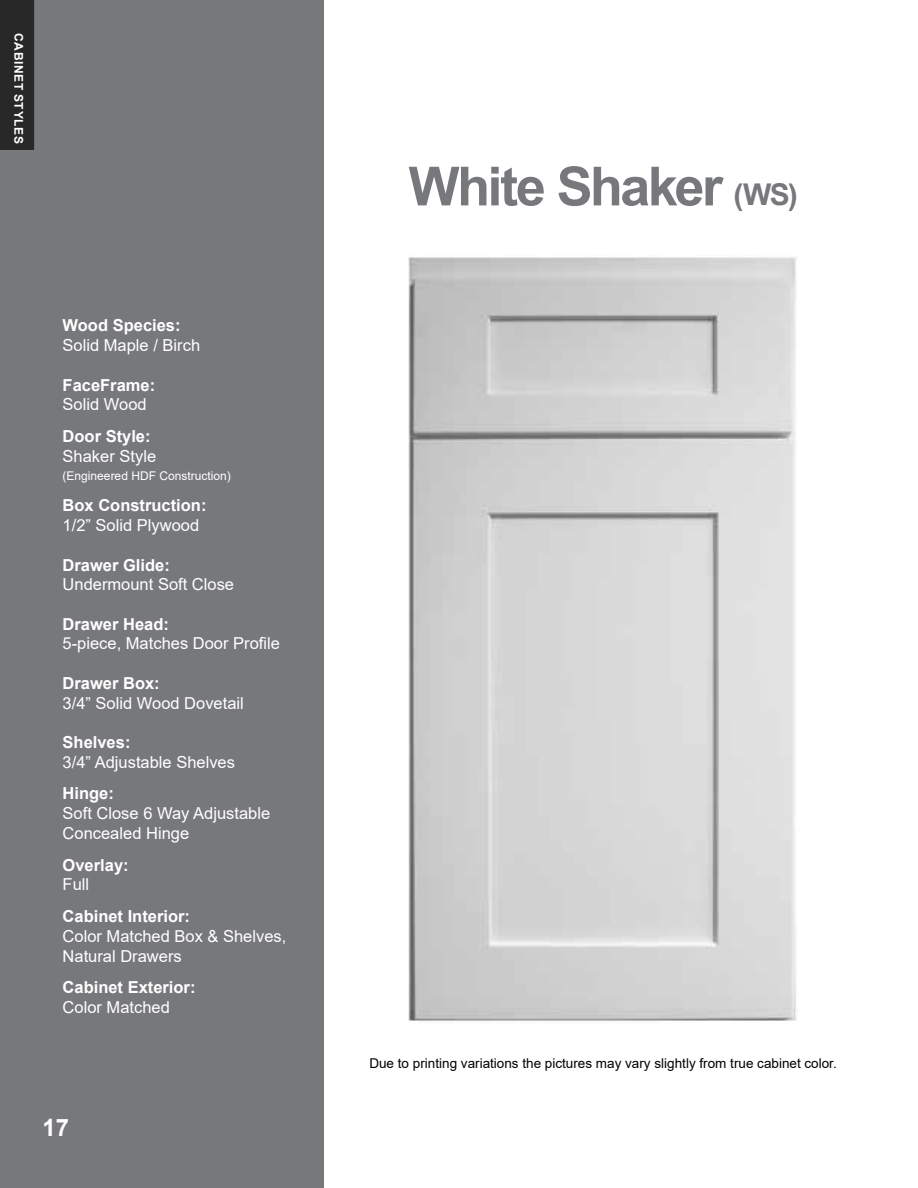
<style>
.page{position:relative;width:918px;height:1188px;background:#fff}
.page>*{position:absolute;margin:0;border:0;box-sizing:border-box;transform-origin:0 0}
.t1{font:700 54px "Arial";letter-spacing:-.045em;color:#77787b}
.t2{font:700 24px "Arial";color:#fff}
.t3{font:16.5px/19.8px "Arial";color:#fff}
.t4{font:700 16.5px "Arial";color:#fff}
.t5{font:13.5px "Arial";color:#000}
.t6{font:12px "Arial";color:#fff}
.t7{font:700 12px "Arial";letter-spacing:.055em;color:#fff}
.s1{font-size:30px}
</style>
<div class="page">
<div style="left:0;top:0;width:323px;height:1188px;background:#77787b"></div>
<div style="left:0;top:0;width:34px;height:150px;background:#292829"></div>
<img style="left:409px;top:257px;width:387px;height:764px">
<p class="t7" style="left:27px;top:33px;width:112px;rotate:90deg">CABINET STYLES</p>
<p class="t4" style="left:63px;top:314px;width:119px">Wood Species:</p>
<p class="t3" style="left:63px;top:335px;width:139px">Solid Maple / Birch</p>
<p class="t4" style="left:63px;top:373px;width:94px">FaceFrame:</p>
<p class="t3" style="left:63px;top:395px;width:86px">Solid Wood</p>
<p class="t4" style="left:63px;top:425px;width:90px">Door Style:</p>
<p class="t3" style="left:63px;top:446px;width:95px">Shaker Style</p>
<p class="t6" style="left:63px;top:467px;width:170px">(Engineered HDF Construction)</p>
<p class="t4" style="left:63px;top:494px;width:145px">Box Construction:</p>
<p class="t3" style="left:63px;top:515px;width:138px">1/2” Solid Plywood</p>
<p class="t4" style="left:63px;top:553px;width:109px">Drawer Glide:</p>
<p class="t3" style="left:63px;top:575px;width:173px">Undermount Soft Close</p>
<p class="t4" style="left:63px;top:612px;width:108px">Drawer Head:</p>
<p class="t3" style="left:63px;top:634px;width:219px">5-piece, Matches Door Profile</p>
<p class="t4" style="left:63px;top:671px;width:99px">Drawer Box:</p>
<p class="t3" style="left:63px;top:693px;width:183px">3/4” Solid Wood Dovetail</p>
<p class="t4" style="left:63px;top:730px;width:69px">Shelves:</p>
<p class="t3" style="left:63px;top:752px;width:174px">3/4” Adjustable Shelves</p>
<p class="t4" style="left:63px;top:782px;width:53px">Hinge:</p>
<p class="t3" style="left:63px;top:803px;width:209px">Soft Close 6 Way Adjustable<br>Concealed Hinge</p>
<p class="t4" style="left:63px;top:853px;width:68px">Overlay:</p>
<p class="t3" style="left:63px;top:875px;width:28px">Full</p>
<p class="t4" style="left:63px;top:905px;width:129px">Cabinet Interior:</p>
<p class="t3" style="left:63px;top:926px;width:225px">Color Matched Box &amp; Shelves,<br>Natural Drawers</p>
<p class="t4" style="left:63px;top:976px;width:134px">Cabinet Exterior:</p>
<p class="t3" style="left:63px;top:997px;width:109px">Color Matched</p>
<h2 class="t2" style="left:42px;top:1110px;width:28px">17</h2>
<h1 class="t1" style="left:409px;top:148px;width:391px">White Shaker <span class="s1">(WS)</span></h1>
<p class="t5" style="left:369px;top:1054px;width:469px">Due to printing variations the pictures may vary slightly from true cabinet color.</p>
</div>
